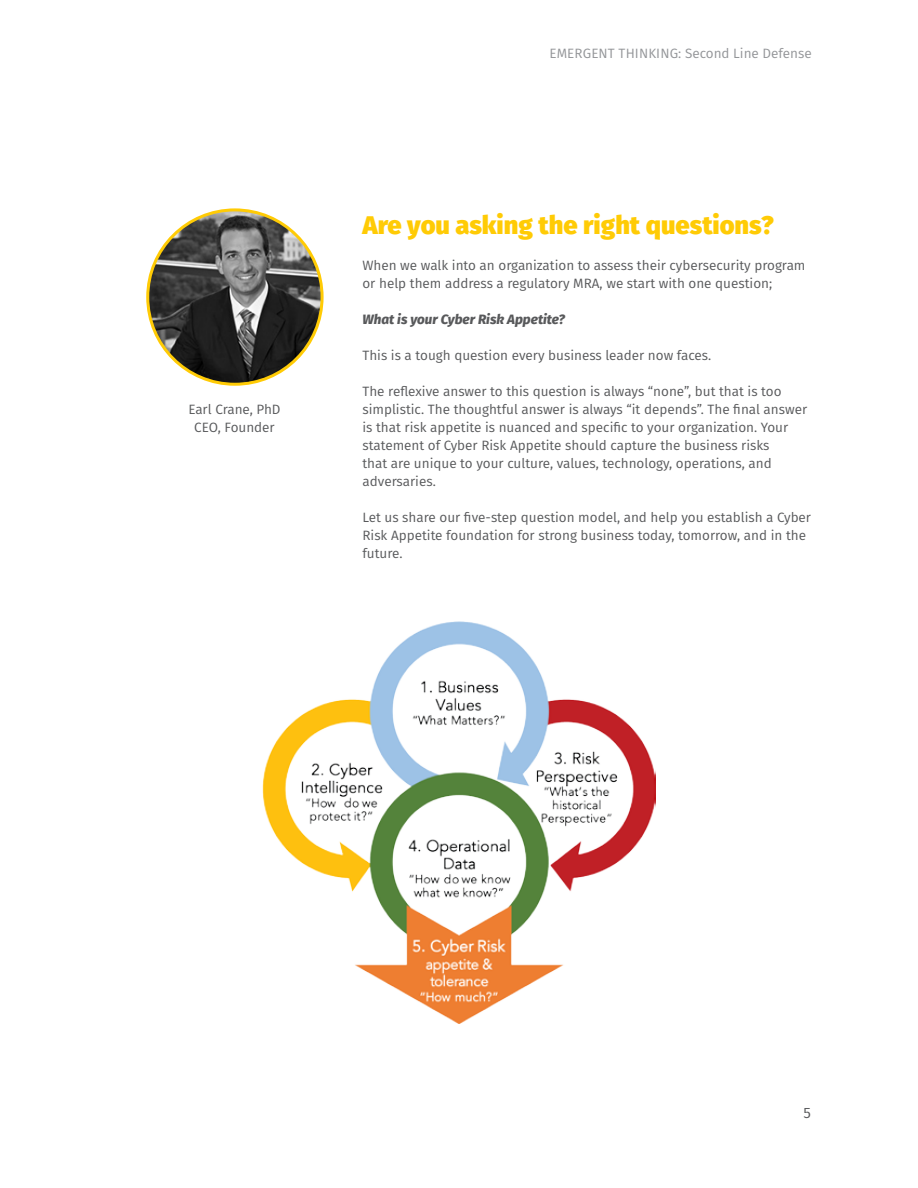
<style>
.page{position:relative;width:918px;height:1188px;background:#fff}
.page>*{position:absolute;margin:0;border:0;box-sizing:border-box;transform-origin:0 0}
.t1{font:800 25.5px "Fira Sans";color:#ffcb05}
.t2{font:15px "Fira Sans";color:#58595b}
.t3{font:13.5px/18px "Fira Sans";color:#58595b}
.t4{font:13.5px "Fira Sans";color:#939598}
.t5{font:italic 800 13.5px "Fira Sans";color:#58595b}
</style>
<div class="page">
<img style="left:148px;top:210px;width:174px;height:174px;border-radius:87px">
<img style="left:262px;top:621px;width:394px;height:402px">
<p class="t3" style="left:188px;top:400px;width:94px;text-align:center">Earl Crane, PhD<br>CEO, Founder</p>
<p class="t4" style="left:549px;top:43px;width:264px">Eme rge nt THIN KING: Second Line Defense</p>
<h1 class="t1" style="left:362px;top:202px;width:413px">Are you asking the right questions?</h1>
<p class="t3" style="left:362px;top:256px;width:445px">When we walk into an organization to assess their cybersecurity program or help them address a regulatory MRA, we start with one question;</p>
<p class="t5" style="left:362px;top:308px;width:204px">What is your Cyber Risk Appetite?</p>
<p class="t3" style="left:362px;top:346px;width:350px">This is a tough question every business leader now faces.</p>
<p class="t3" style="left:362px;top:382px;width:446px">The reflexive answer to this question is always “none”, but that is too simplistic. The thoughtful answer is always “it depends”. The final answer is that risk appetite is nuanced and specific to your organization. Your statement of Cyber Risk Appetite should capture the business risks<br>that are unique to your culture, values, technology, operations, and adversaries.</p>
<p class="t3" style="left:362px;top:508px;width:450px">Let us share our five-step question model, and help you establish a Cyber<br>Risk Appetite foundation for strong business today, tomorrow, and in the future.</p>
<p class="t2" style="left:803px;top:1101px;width:9px">5</p>
</div>
